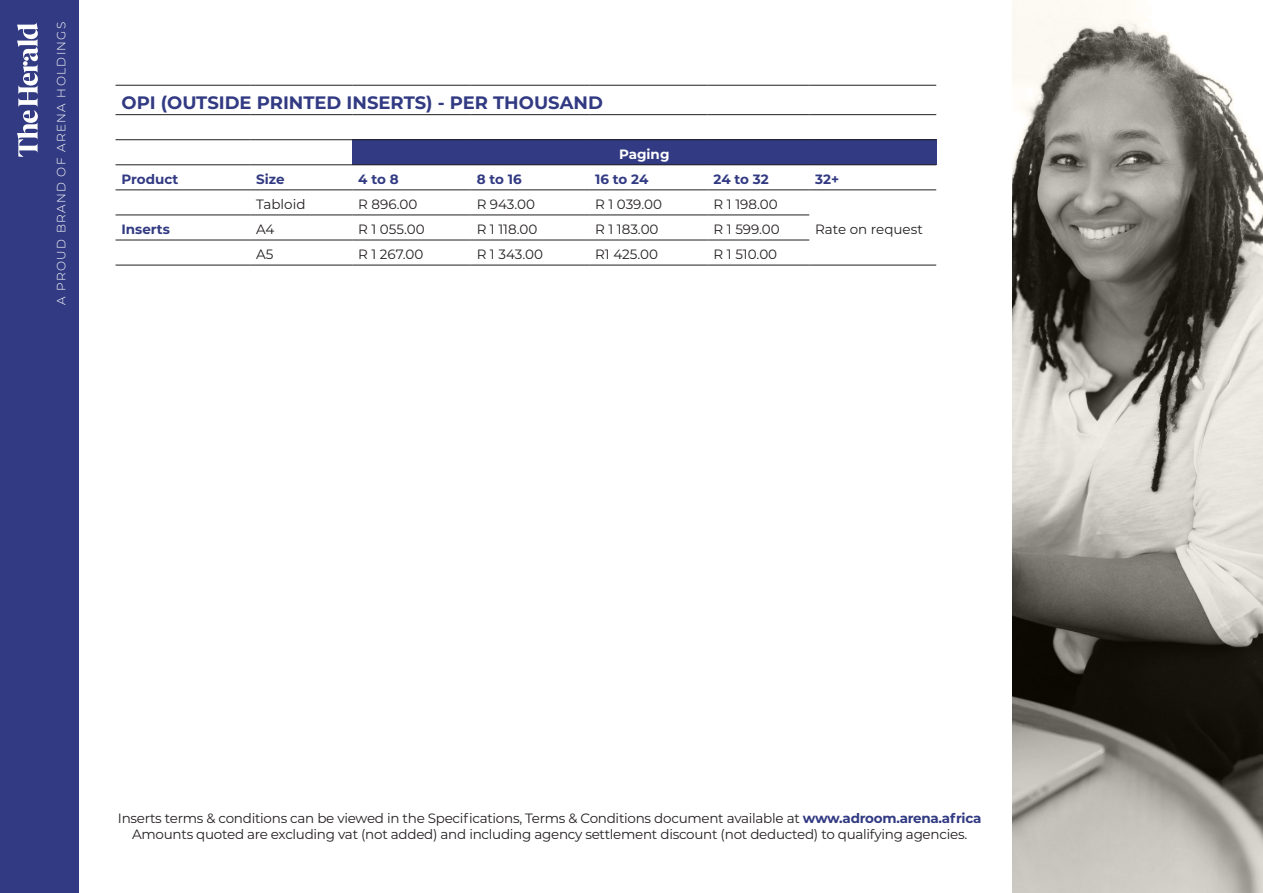
<style>
.page{position:relative;width:1263px;height:893px;background:#fff}
.page>*{position:absolute;margin:0;border:0;box-sizing:border-box;transform-origin:0 0}
.t1{font:700 18px "Montserrat";color:#313a82}
.t2{font:13.5px/16.2px "Montserrat";letter-spacing:-.02em;color:#231f20;text-align:center}
.t3{font:700 13.5px "Montserrat";color:#313a82}
.t4{font:13.5px "Montserrat";color:#231f20}
.t5{font:700 13.5px "Montserrat";color:#fff}
.t6{font:300 12px "Montserrat";letter-spacing:.11em;color:#fff}
.s1{font-weight:700;color:#313a82}
</style>
<div class="page">
<div style="left:0;top:0;width:79px;height:893px;background:#313a82"></div>
<svg style="left:17px;top:23px;width:21px;height:134px"></svg>
<div style="left:352px;top:140px;width:584px;height:25px;background:#313a82"></div>
<hr style="left:116px;top:85px;width:134px;height:1px;background:#231f20">
<hr style="left:250px;top:85px;width:102px;height:1px;background:#231f20">
<hr style="left:352px;top:85px;width:119px;height:1px;background:#231f20">
<hr style="left:471px;top:85px;width:118px;height:1px;background:#231f20">
<hr style="left:589px;top:85px;width:119px;height:1px;background:#231f20">
<hr style="left:708px;top:85px;width:101px;height:1px;background:#231f20">
<hr style="left:809px;top:85px;width:127px;height:1px;background:#231f20">
<hr style="left:116px;top:114px;width:134px;height:1px;background:#231f20">
<hr style="left:250px;top:114px;width:102px;height:1px;background:#231f20">
<hr style="left:352px;top:114px;width:119px;height:1px;background:#231f20">
<hr style="left:471px;top:114px;width:118px;height:1px;background:#231f20">
<hr style="left:589px;top:114px;width:119px;height:1px;background:#231f20">
<hr style="left:708px;top:114px;width:101px;height:1px;background:#231f20">
<hr style="left:809px;top:114px;width:127px;height:1px;background:#231f20">
<hr style="left:116px;top:139px;width:134px;height:1px;background:#231f20">
<hr style="left:250px;top:139px;width:102px;height:1px;background:#231f20">
<hr style="left:352px;top:139px;width:119px;height:1px;background:#231f20">
<hr style="left:471px;top:139px;width:118px;height:1px;background:#231f20">
<hr style="left:589px;top:139px;width:119px;height:1px;background:#231f20">
<hr style="left:708px;top:139px;width:101px;height:1px;background:#231f20">
<hr style="left:809px;top:139px;width:127px;height:1px;background:#231f20">
<hr style="left:116px;top:165px;width:134px;height:1px;background:#231f20">
<hr style="left:250px;top:165px;width:102px;height:1px;background:#231f20">
<hr style="left:352px;top:165px;width:119px;height:1px;background:#231f20">
<hr style="left:471px;top:165px;width:118px;height:1px;background:#231f20">
<hr style="left:589px;top:165px;width:119px;height:1px;background:#231f20">
<hr style="left:708px;top:165px;width:101px;height:1px;background:#231f20">
<hr style="left:809px;top:165px;width:127px;height:1px;background:#231f20">
<hr style="left:116px;top:190px;width:134px;height:1px;background:#231f20">
<hr style="left:250px;top:190px;width:102px;height:1px;background:#231f20">
<hr style="left:352px;top:190px;width:119px;height:1px;background:#231f20">
<hr style="left:471px;top:190px;width:118px;height:1px;background:#231f20">
<hr style="left:589px;top:190px;width:119px;height:1px;background:#231f20">
<hr style="left:708px;top:190px;width:101px;height:1px;background:#231f20">
<hr style="left:809px;top:190px;width:127px;height:1px;background:#231f20">
<hr style="left:116px;top:215px;width:134px;height:1px;background:#231f20">
<hr style="left:250px;top:215px;width:102px;height:1px;background:#231f20">
<hr style="left:352px;top:215px;width:119px;height:1px;background:#231f20">
<hr style="left:471px;top:215px;width:118px;height:1px;background:#231f20">
<hr style="left:589px;top:215px;width:119px;height:1px;background:#231f20">
<hr style="left:708px;top:215px;width:101px;height:1px;background:#231f20">
<hr style="left:116px;top:240px;width:134px;height:1px;background:#231f20">
<hr style="left:250px;top:240px;width:102px;height:1px;background:#231f20">
<hr style="left:352px;top:240px;width:119px;height:1px;background:#231f20">
<hr style="left:471px;top:240px;width:118px;height:1px;background:#231f20">
<hr style="left:589px;top:240px;width:119px;height:1px;background:#231f20">
<hr style="left:708px;top:240px;width:101px;height:1px;background:#231f20">
<hr style="left:116px;top:265px;width:134px;height:1px;background:#231f20">
<hr style="left:250px;top:265px;width:102px;height:1px;background:#231f20">
<hr style="left:352px;top:265px;width:119px;height:1px;background:#231f20">
<hr style="left:471px;top:265px;width:118px;height:1px;background:#231f20">
<hr style="left:589px;top:265px;width:119px;height:1px;background:#231f20">
<hr style="left:708px;top:265px;width:101px;height:1px;background:#231f20">
<hr style="left:809px;top:265px;width:127px;height:1px;background:#231f20">
<img style="left:1012px;top:0;width:251px;height:893px">
<p class="t6" style="left:53px;top:305px;width:285px;rotate:-90deg">A PROUD BRAND OF ARENA HOLDINGS</p>
<h1 class="t1" style="left:122px;top:89px;width:483px">OPI (OUTSIDE PRINTED INSERTS) - PER THOUSAND</h1>
<p class="t5" style="left:619px;top:144px;width:52px">Paging</p>
<p class="t3" style="left:122px;top:169px;width:58px">Product</p>
<p class="t3" style="left:256px;top:169px;width:30px">Size</p>
<p class="t3" style="left:358px;top:169px;width:42px">4 to 8</p>
<p class="t3" style="left:477px;top:169px;width:46px">8 to 16</p>
<p class="t3" style="left:595px;top:169px;width:55px">16 to 24</p>
<p class="t3" style="left:714px;top:169px;width:57px">24 to 32</p>
<p class="t3" style="left:815px;top:169px;width:25px">32+</p>
<p class="t4" style="left:256px;top:195px;width:51px">Tabloid</p>
<p class="t2" style="left:358px;top:196px;width:61px">R 896.00</p>
<p class="t2" style="left:477px;top:196px;width:60px">R 943.00</p>
<p class="t2" style="left:595px;top:196px;width:68px">R 1 039.00</p>
<p class="t2" style="left:714px;top:196px;width:66px">R 1 198.00</p>
<p class="t3" style="left:121px;top:219px;width:50px">Inserts</p>
<p class="t2" style="left:256px;top:221px;width:20px">A4</p>
<p class="t2" style="left:358px;top:221px;width:68px">R 1 055.00</p>
<p class="t2" style="left:477px;top:221px;width:62px">R 1 118.00</p>
<p class="t2" style="left:595px;top:221px;width:65px">R 1 183.00</p>
<p class="t2" style="left:714px;top:221px;width:68px">R 1 599.00</p>
<p class="t4" style="left:815px;top:220px;width:109px">Rate on request</p>
<p class="t2" style="left:256px;top:246px;width:19px">A5</p>
<p class="t2" style="left:358px;top:246px;width:67px">R 1 267.00</p>
<p class="t2" style="left:477px;top:246px;width:68px">R 1 343.00</p>
<p class="t2" style="left:595px;top:246px;width:64px">R1 425.00</p>
<p class="t2" style="left:714px;top:246px;width:65px">R 1 510.00</p>
<p class="t2" style="left:118px;top:809px;width:865px">Inserts terms &amp; conditions can be viewed in the Specifications, Terms &amp; Conditions document available at <span class="s1">www.adroom.arena.africa<br></span>Amounts quoted are excluding vat (not added) and including agency settlement discount (not deducted) to qualifying agencies.</p>
</div>
